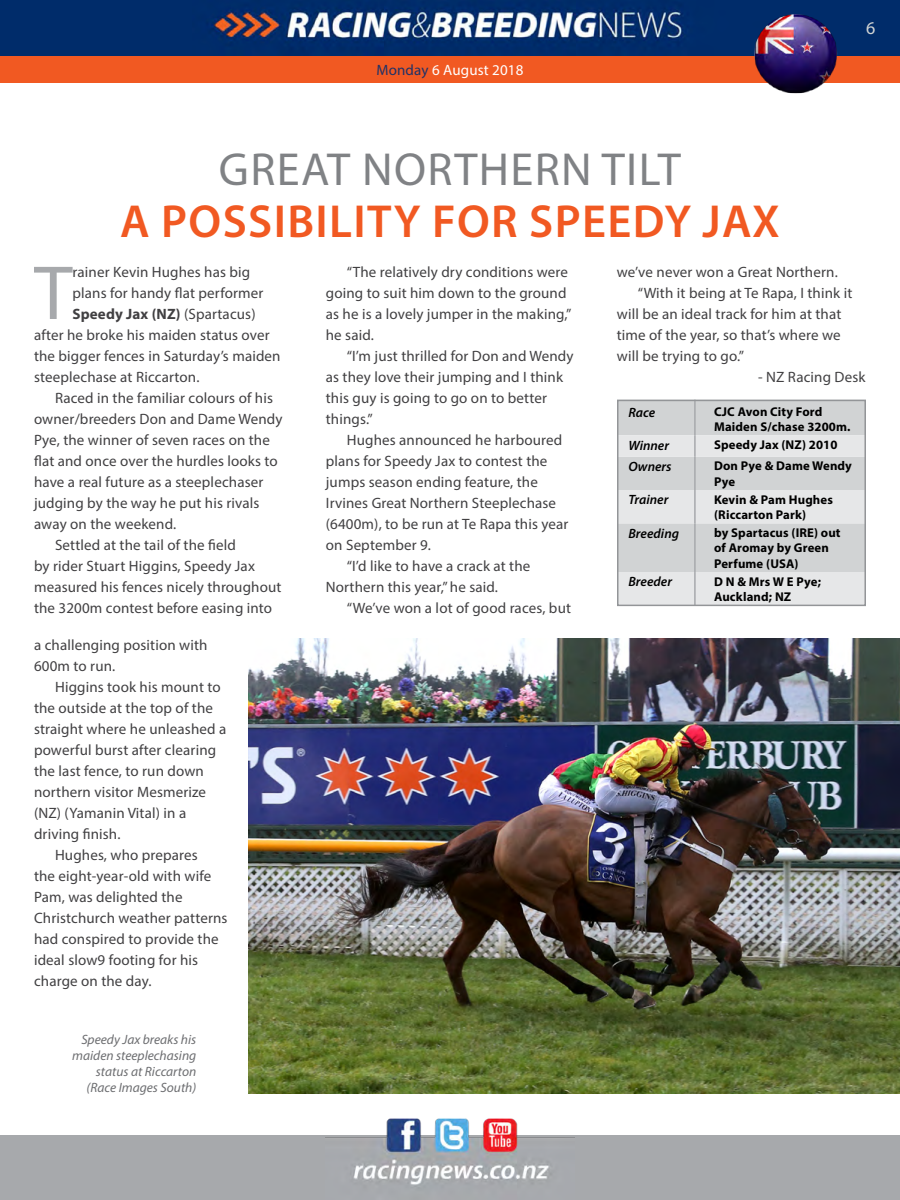
<style>
.page{position:relative;width:900px;height:1200px;background:#fff}
.page>*{position:absolute;margin:0;border:0;box-sizing:border-box;transform-origin:0 0}
.t1{font:77.25px "Myriad Pro";color:#a7a9ac}
.t2{font:600 46.5px "Myriad Pro";letter-spacing:.03em;color:#f15922}
.t3{font:46.5px "Myriad Pro";letter-spacing:.03em;color:#808285}
.t4{font:18px "Myriad Pro";color:#d1d4d4}
.t5{font:15px/21px "Myriad Pro";letter-spacing:.01em;color:#414042}
.t6{font:700 15px "Myriad Pro";letter-spacing:.01em;color:#414042}
.t7{font:15px "Myriad Pro";letter-spacing:.01em;color:#fff}
.t8{font:italic 13.5px/16.2px "Myriad Pro";color:#6d6e71;text-align:right}
.t9{font:italic 600 13.5px "Myriad Pro";color:#000}
.t10{font:700 12.75px/15.3px "Myriad Pro";letter-spacing:.01em;color:#000}
.s1{color:#203267}
.s2{font-weight:400}
</style>
<div class="page">
<div style="left:0;top:1136px;width:900px;height:64px;background:#a7a9ac"></div>
<img style="left:325px;top:1118px;width:250px;height:67px">
<div style="left:0;top:56px;width:900px;height:27px;background:#f15922"></div>
<img style="left:0;top:0;width:900px;height:56px">
<img style="left:752px;top:12px;width:88px;height:82px">
<svg style="left:620px;top:403px;width:243px;height:200px;background:#dadbdc"></svg>
<hr style="left:694px;top:400px;width:2px;height:35px;background:#a7a9ac">
<hr style="left:694px;top:435px;width:2px;height:22px;background:#a7a9ac">
<hr style="left:694px;top:457px;width:2px;height:33px;background:#a7a9ac">
<hr style="left:694px;top:490px;width:2px;height:33px;background:#a7a9ac">
<hr style="left:694px;top:523px;width:2px;height:49px;background:#a7a9ac">
<hr style="left:694px;top:572px;width:2px;height:33px;background:#a7a9ac">
<div style="left:617px;top:400px;width:249px;height:206px;border:2px solid #939598"></div>
<img style="left:248px;top:639px;width:652px;height:455px">
<p class="t7" style="left:376px;top:61px;width:149px"><span class="s1">Monday</span> 6 August 2018</p>
<p class="t4" style="left:866px;top:17px;width:11px">6</p>
<h2 class="t3" style="left:219px;top:141px;width:464px">Great Northern tilt</h2>
<h2 class="t2" style="left:120px;top:192px;width:124px">A POSSIBI</h2>
<h2 class="t2" style="left:329px;top:192px;width:452px">LITY FOR SPEEDY JAX</h2>
<p class="t5" style="left:326px;top:261px;width:247px;text-indent:21px">“The relatively dry conditions were going to suit him down to the ground as he is a lovely jumper in the making,” he said.</p>
<p class="t5" style="left:326px;top:345px;width:249px;text-indent:21px">“I’m just thrilled for Don and Wendy as they love their jumping and I think this guy is going to go on to better things.”</p>
<p class="t5" style="left:347px;top:429px;width:217px">Hughes announced he harboured</p>
<p class="t5" style="left:326px;top:450px;width:223px">plans for Speedy Jax to contest the</p>
<p class="t5" style="left:326px;top:471px;width:214px">jumps season ending feature, the</p>
<p class="t5" style="left:326px;top:492px;width:232px">I rvines Great Northern Steeplechase</p>
<p class="t5" style="left:326px;top:513px;width:244px">(6400m), to be run at Te Rapa this year</p>
<p class="t5" style="left:326px;top:534px;width:107px">on September 9.</p>
<p class="t5" style="left:347px;top:555px;width:185px">“I’d like to have a crack at the</p>
<p class="t5" style="left:326px;top:576px;width:174px">Northern this year,” he said.</p>
<p class="t5" style="left:347px;top:597px;width:226px">“We’ve won a lot of good races, but</p>
<p class="t5" style="left:617px;top:261px;width:222px">we’ve never won a Great Northern.</p>
<p class="t5" style="left:638px;top:282px;width:216px">“With it being at Te Rapa, I think it</p>
<p class="t5" style="left:617px;top:303px;width:226px">will be an ideal track for him at that</p>
<p class="t5" style="left:617px;top:324px;width:225px">time of the year, so that’s where we</p>
<p class="t5" style="left:617px;top:345px;width:129px">will be trying to go.”</p>
<p class="t5" style="left:758px;top:366px;width:109px">- NZ Racing Desk</p>
<h1 class="t1" style="left:34px;top:245px;width:40px">T</h1>
<p class="t5" style="left:73px;top:261px;width:179px">rainer Kevin Hughes has big</p>
<p class="t5" style="left:73px;top:282px;width:192px">plans for handy flat performer</p>
<p class="t6" style="left:73px;top:304px;width:185px">Speedy Jax (NZ) <span class="s2">(Spartacus)</span></p>
<p class="t5" style="left:34px;top:324px;width:237px">after he broke his maiden status over</p>
<p class="t5" style="left:34px;top:345px;width:248px">the bigger fences in Saturday’s maiden</p>
<p class="t5" style="left:34px;top:366px;width:167px">steeplechase at Riccarton.</p>
<p class="t5" style="left:55px;top:387px;width:220px">Raced in the familiar colours of his</p>
<p class="t5" style="left:34px;top:408px;width:250px">owner/breeders Don and Dame Wendy</p>
<p class="t5" style="left:34px;top:429px;width:237px">Pye, the winner of seven races on the</p>
<p class="t5" style="left:34px;top:450px;width:245px">flat and once over the hurdles looks to</p>
<p class="t5" style="left:34px;top:471px;width:231px">have a real future as a steeplechaser</p>
<p class="t5" style="left:34px;top:492px;width:227px">judging by the way he put his rivals</p>
<p class="t5" style="left:34px;top:513px;width:144px">away on the weekend.</p>
<p class="t5" style="left:55px;top:534px;width:182px">Settled at the tail of the field</p>
<p class="t5" style="left:34px;top:555px;width:222px">by rider Stuart H iggins, Speedy Jax</p>
<p class="t5" style="left:34px;top:576px;width:249px">measured his fences nicely throughout</p>
<p class="t5" style="left:34px;top:597px;width:240px">the 3200m contest before easing into</p>
<p class="t9" style="left:629px;top:403px;width:28px">Race</p>
<p class="t10" style="left:714px;top:404px;width:138px">CJC Avon City Ford<br>Maiden S/chase 3200m.</p>
<p class="t9" style="left:629px;top:437px;width:42px">Winner</p>
<p class="t10" style="left:714px;top:437px;width:125px">Speedy Jax (NZ) 2010</p>
<p class="t9" style="left:629px;top:458px;width:45px">Owners</p>
<p class="t10" style="left:714px;top:458px;width:139px">Don Pye &amp; Dame Wendy<br>Pye</p>
<p class="t9" style="left:629px;top:491px;width:41px">Trainer</p>
<p class="t10" style="left:714px;top:491px;width:120px">Kevin &amp; Pam Hughes (Riccarton Park)</p>
<p class="t9" style="left:629px;top:525px;width:52px">Breeding</p>
<p class="t10" style="left:714px;top:525px;width:128px">by Spartacus (IRE) out of Aromay by Green<br>Perfume (USA)</p>
<p class="t9" style="left:629px;top:573px;width:45px">Breeder</p>
<p class="t10" style="left:714px;top:574px;width:108px">D N &amp; Mrs W E Pye;<br>Auckland; NZ</p>
<p class="t5" style="left:34px;top:634px;width:175px">a challenging position with<br>600m to run.</p>
<p class="t5" style="left:55px;top:676px;width:167px">H iggins took his mount to</p>
<p class="t5" style="left:34px;top:697px;width:180px">the outside at the top of the</p>
<p class="t5" style="left:34px;top:718px;width:194px">straight where he unleashed a</p>
<p class="t5" style="left:34px;top:739px;width:184px">powerful burst after clearing</p>
<p class="t5" style="left:34px;top:760px;width:171px">the last fence, to run down</p>
<p class="t5" style="left:34px;top:781px;width:174px">northern visitor Mesmerize</p>
<p class="t5" style="left:34px;top:802px;width:154px">(NZ) (Yamanin Vital) in a</p>
<p class="t5" style="left:34px;top:823px;width:88px">driving finish.</p>
<p class="t5" style="left:55px;top:844px;width:144px">Hughes, who prepares</p>
<p class="t5" style="left:34px;top:865px;width:179px">the eight-year-old with wife</p>
<p class="t5" style="left:34px;top:886px;width:150px">Pam, was delighted the</p>
<p class="t5" style="left:34px;top:907px;width:195px">Christchurch weather patterns</p>
<p class="t5" style="left:34px;top:928px;width:186px">had conspired to provide the</p>
<p class="t5" style="left:34px;top:949px;width:166px">ideal slow9 footing for his</p>
<p class="t5" style="left:34px;top:970px;width:119px">charge on the day.</p>
<p class="t8" style="left:72px;top:1031px;width:126px">Speedy Jax breaks his maiden steeplechasing status at Riccarton (Race Images South)</p>
</div>
